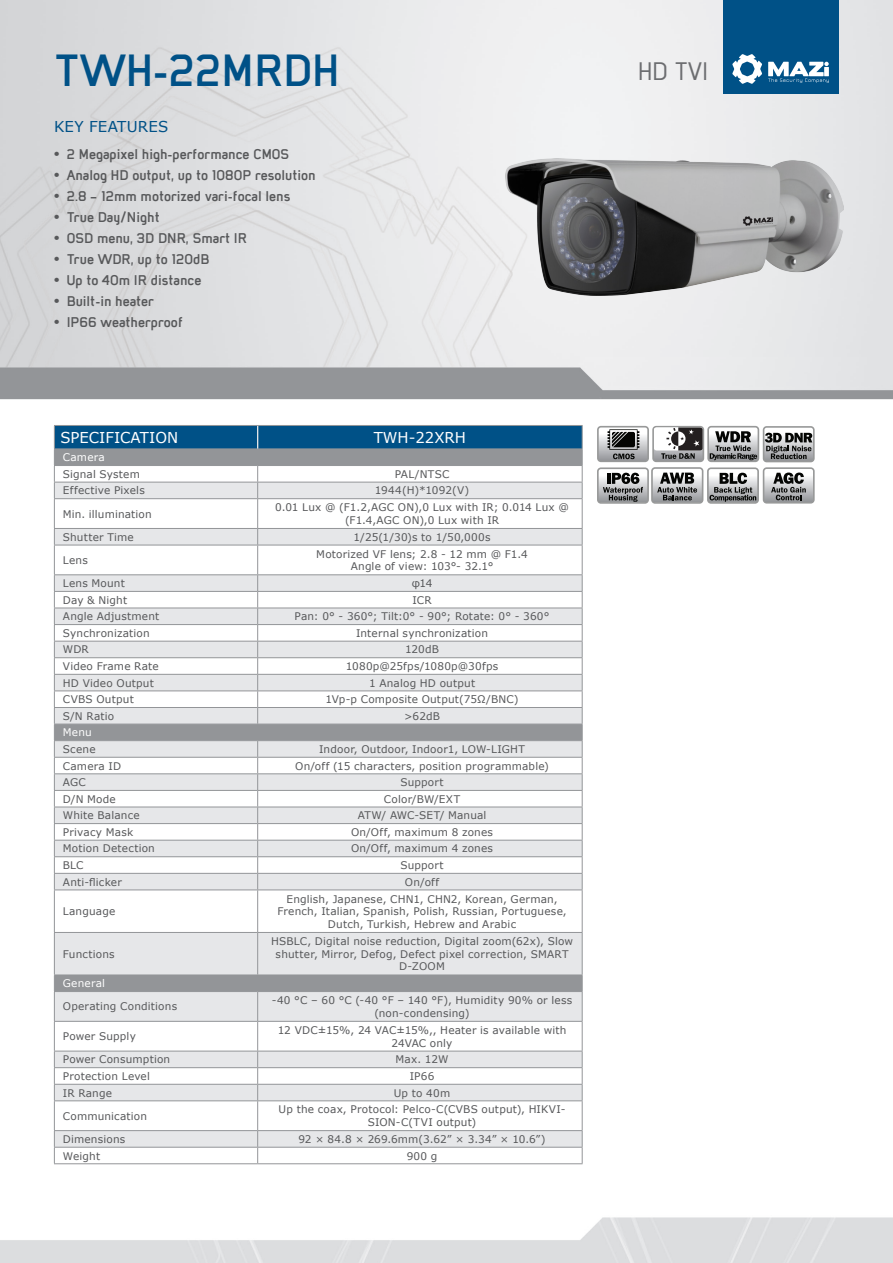
<style>
.page{position:relative;width:893px;height:1263px;background:#fff}
.page>*{position:absolute;margin:0;border:0;box-sizing:border-box;transform-origin:0 0}
.t1{font:700 48px "Mister Giacco";color:#005187}
.t2{font:500 27px "Mister Giacco";color:#6c6d70}
.t3{font:700 15px "Mister Giacco";color:#57585a}
.t4{font:15px "Verdana";color:#fff}
.t5{font:15px "Verdana";letter-spacing:.01em;color:#005187}
.t6{font:10.5px/12.6px "Verdana";letter-spacing:.015em;color:#57585a;text-align:center}
.t7{font:10.5px "Verdana";letter-spacing:.02em;color:#fff}
.s1{font-family:"Arial"}
</style>
<div class="page">
<img style="left:0;top:0;width:893px;height:1263px">
<img style="left:506px;top:159px;width:338px;height:136px">
<svg style="left:55px;top:890px;width:527px;height:257px;fill:#e6e7e9"></svg>
<hr style="left:54px;top:889px;width:204px;height:1px;background:#939598">
<hr style="left:54px;top:890px;width:1px;height:42px;background:#939598">
<hr style="left:54px;top:932px;width:204px;height:1px;background:#939598">
<hr style="left:54px;top:933px;width:1px;height:41px;background:#939598">
<hr style="left:54px;top:974px;width:204px;height:1px;background:#939598">
<hr style="left:54px;top:991px;width:204px;height:1px;background:#939598">
<hr style="left:54px;top:1021px;width:204px;height:1px;background:#939598">
<hr style="left:54px;top:1051px;width:204px;height:1px;background:#939598">
<hr style="left:54px;top:1067px;width:204px;height:1px;background:#939598">
<hr style="left:54px;top:1084px;width:204px;height:1px;background:#939598">
<hr style="left:54px;top:1100px;width:204px;height:1px;background:#939598">
<hr style="left:54px;top:1130px;width:204px;height:1px;background:#939598">
<hr style="left:54px;top:1147px;width:204px;height:1px;background:#939598">
<svg style="left:54px;top:975px;width:1px;height:188px"></svg>
<hr style="left:54px;top:1163px;width:204px;height:1px;background:#939598">
<hr style="left:258px;top:889px;width:325px;height:1px;background:#939598">
<hr style="left:257px;top:890px;width:1px;height:42px;background:#939598">
<hr style="left:582px;top:890px;width:1px;height:42px;background:#939598">
<hr style="left:258px;top:932px;width:325px;height:1px;background:#939598">
<hr style="left:257px;top:933px;width:1px;height:41px;background:#939598">
<hr style="left:582px;top:933px;width:1px;height:41px;background:#939598">
<hr style="left:258px;top:974px;width:325px;height:1px;background:#939598">
<hr style="left:258px;top:991px;width:325px;height:1px;background:#939598">
<hr style="left:258px;top:1021px;width:325px;height:1px;background:#939598">
<hr style="left:258px;top:1051px;width:325px;height:1px;background:#939598">
<hr style="left:258px;top:1067px;width:325px;height:1px;background:#939598">
<hr style="left:258px;top:1084px;width:325px;height:1px;background:#939598">
<hr style="left:258px;top:1100px;width:325px;height:1px;background:#939598">
<hr style="left:258px;top:1130px;width:325px;height:1px;background:#939598">
<hr style="left:258px;top:1147px;width:325px;height:1px;background:#939598">
<svg style="left:257px;top:975px;width:1px;height:188px"></svg>
<svg style="left:582px;top:975px;width:1px;height:188px"></svg>
<hr style="left:258px;top:1163px;width:325px;height:1px;background:#939598">
<svg style="left:54px;top:425px;width:529px;height:464px"></svg>
<div style="left:651px;top:467px;width:52px;height:37px;border:2px solid #989999;border-radius:3px"></div>
<div style="left:597px;top:426px;width:52px;height:36px;border:2px solid #989999;border-radius:3px"></div>
<div style="left:652px;top:426px;width:52px;height:36px;border:2px solid #989999;border-radius:3px"></div>
<div style="left:707px;top:426px;width:52px;height:36px;border:2px solid #989999;border-radius:3px"></div>
<svg style="left:598px;top:427px;width:160px;height:34px"></svg>
<div style="left:763px;top:426px;width:52px;height:36px;border:2px solid #989999;border-radius:3px"></div>
<svg style="left:764px;top:427px;width:50px;height:34px;background:#8d8e8f"></svg>
<div style="left:597px;top:467px;width:52px;height:37px;border:2px solid #989999;border-radius:3px"></div>
<div style="left:763px;top:467px;width:52px;height:37px;border:2px solid #989999;border-radius:3px"></div>
<svg style="left:764px;top:468px;width:50px;height:34px"></svg>
<div style="left:707px;top:467px;width:52px;height:37px;border:2px solid #989999;border-radius:3px"></div>
<svg style="left:598px;top:468px;width:160px;height:34px"></svg>
<div style="left:723px;top:0;width:116px;height:94px;background:#005187"></div>
<svg style="left:732px;top:54px;width:30px;height:30px"></svg>
<svg style="left:768px;top:62px;width:61px;height:21px"></svg>
<p class="t1" style="left:54px;top:42px;width:287px">TWH-22MRDH</p>
<p class="t2" style="left:638px;top:55px;width:72px">HD TVI</p>
<p class="t5" style="left:54px;top:116px;width:116px">KEY FEATURES</p>
<p class="t3" style="left:54px;top:145px;width:237px"><span class="s1">•</span> 2 Megapixel high-performance CMOS</p>
<p class="t3" style="left:54px;top:166px;width:263px"><span class="s1">•</span> Analog HD output, up to 1080P resolution</p>
<p class="t3" style="left:54px;top:187px;width:238px"><span class="s1">•</span> 2.8 – 12mm motorized vari-focal lens</p>
<p class="t3" style="left:54px;top:208px;width:107px"><span class="s1">•</span> True Day/Night</p>
<p class="t3" style="left:54px;top:229px;width:195px"><span class="s1">•</span> OSD menu, 3D DNR, Smart IR</p>
<p class="t3" style="left:54px;top:250px;width:157px"><span class="s1">•</span> True WDR, up to 120dB</p>
<p class="t3" style="left:54px;top:271px;width:149px"><span class="s1">•</span> Up to 40m IR distance</p>
<p class="t3" style="left:54px;top:292px;width:101px"><span class="s1">•</span> Built-in heater</p>
<p class="t3" style="left:54px;top:313px;width:130px"><span class="s1">•</span> IP66 weatherproof</p>
<p class="t4" style="left:60px;top:427px;width:119px">SPECIFICATION</p>
<p class="t4" style="left:374px;top:427px;width:94px">TWH-22XRH</p>
<p class="t7" style="left:63px;top:450px;width:44px">Camera</p>
<p class="t6" style="left:63px;top:468px;width:79px">Signal System</p>
<p class="t6" style="left:395px;top:468px;width:56px">PAL/NTSC</p>
<p class="t6" style="left:63px;top:484px;width:83px">Effective Pixels</p>
<p class="t6" style="left:375px;top:484px;width:96px">1944(H)*1092(V)</p>
<p class="t6" style="left:63px;top:507px;width:90px">Min. illumination</p>
<p class="t6" style="left:275px;top:501px;width:295px">0.01 Lux @ (F1.2,AGC ON),0 Lux with IR; 0.014 Lux @ (F1.4,AGC ON),0 Lux with IR</p>
<p class="t6" style="left:63px;top:530px;width:72px">Shutter Time</p>
<p class="t6" style="left:353px;top:530px;width:139px">1/25(1/30)s to 1/50,000s</p>
<p class="t6" style="left:63px;top:554px;width:26px">Lens</p>
<p class="t6" style="left:316px;top:547px;width:213px">Motorized VF lens; 2.8 - 12 mm @ F1.4</p>
<p class="t6" style="left:351px;top:560px;width:144px">Angle of view: 103°- 32.1°</p>
<p class="t6" style="left:63px;top:577px;width:63px">Lens Mount</p>
<p class="t6" style="left:412px;top:577px;width:22px">φ14</p>
<p class="t6" style="left:63px;top:593px;width:66px">Day &amp; Night</p>
<p class="t6" style="left:412px;top:593px;width:21px">ICR</p>
<p class="t6" style="left:63px;top:610px;width:98px">Angle Adjustment</p>
<p class="t6" style="left:295px;top:610px;width:256px">Pan: 0° - 360°; Tilt:0° - 90°; Rotate: 0° - 360°</p>
<p class="t6" style="left:63px;top:627px;width:88px">Synchronization</p>
<p class="t6" style="left:356px;top:627px;width:133px">Internal synchronization</p>
<p class="t6" style="left:63px;top:643px;width:28px">WDR</p>
<p class="t6" style="left:405px;top:643px;width:36px">120dB</p>
<p class="t6" style="left:63px;top:660px;width:97px">Video Frame Rate</p>
<p class="t6" style="left:346px;top:660px;width:154px">1080p@25fps/1080p@30fps</p>
<p class="t6" style="left:63px;top:676px;width:92px">HD Video Output</p>
<p class="t6" style="left:369px;top:676px;width:108px">1 Analog HD output</p>
<p class="t6" style="left:63px;top:693px;width:72px">CVBS Output</p>
<p class="t6" style="left:326px;top:693px;width:195px">1Vp-p Composite Output(75Ω/BNC)</p>
<p class="t6" style="left:63px;top:709px;width:53px">S/N Ratio</p>
<p class="t6" style="left:404px;top:709px;width:37px">&gt;62dB</p>
<p class="t7" style="left:63px;top:725px;width:30px">Menu</p>
<p class="t6" style="left:63px;top:743px;width:34px">Scene</p>
<p class="t6" style="left:319px;top:743px;width:207px">Indoor, Outdoor, Indoor1, LOW-LIGHT</p>
<p class="t6" style="left:63px;top:759px;width:60px">Camera ID</p>
<p class="t6" style="left:295px;top:759px;width:255px">On/off (15 characters, position programmable)</p>
<p class="t6" style="left:63px;top:776px;width:24px">AGC</p>
<p class="t6" style="left:400px;top:776px;width:45px">Support</p>
<p class="t6" style="left:63px;top:792px;width:54px">D/N Mode</p>
<p class="t6" style="left:384px;top:792px;width:78px">Color/BW/EXT</p>
<p class="t6" style="left:63px;top:809px;width:78px">White Balance</p>
<p class="t6" style="left:358px;top:809px;width:130px">ATW/ AWC-SET/ Manual</p>
<p class="t6" style="left:63px;top:826px;width:72px">Privacy Mask</p>
<p class="t6" style="left:351px;top:826px;width:144px">On/Off, maximum 8 zones</p>
<p class="t6" style="left:63px;top:842px;width:94px">Motion Detection</p>
<p class="t6" style="left:351px;top:842px;width:144px">On/Off, maximum 4 zones</p>
<p class="t6" style="left:63px;top:859px;width:22px">BLC</p>
<p class="t6" style="left:400px;top:859px;width:45px">Support</p>
<p class="t6" style="left:63px;top:875px;width:60px">Anti-flicker</p>
<p class="t6" style="left:405px;top:875px;width:36px">On/off</p>
<p class="t6" style="left:63px;top:905px;width:54px">Language</p>
<p class="t6" style="left:277px;top:892px;width:291px">English, Japanese, CHN1, CHN2, Korean, German,<br>French, Italian, Spanish, Polish, Russian, Portuguese,<br>Dutch, Turkish, Hebrew and Arabic</p>
<p class="t6" style="left:63px;top:947px;width:53px">Functions</p>
<p class="t6" style="left:271px;top:935px;width:304px">HSBLC, Digital noise reduction, Digital zoom(62x), Slow shutter, Mirror, Defog, Defect pixel correction, SMART<br>D-ZOOM</p>
<p class="t7" style="left:63px;top:976px;width:44px">General</p>
<p class="t6" style="left:63px;top:1000px;width:116px">Operating Conditions</p>
<p class="t6" style="left:272px;top:994px;width:302px">-40 °C – 60 °C (-40 °F – 140 °F), Humidity 90% or less (non-condensing)</p>
<p class="t6" style="left:63px;top:1030px;width:75px">Power Supply</p>
<p class="t6" style="left:278px;top:1024px;width:290px">12 VDC±15%, 24 VAC±15%,, Heater is available with<br>24VAC only</p>
<p class="t6" style="left:63px;top:1053px;width:109px">Power Consumption</p>
<p class="t6" style="left:396px;top:1053px;width:54px">Max. 12W</p>
<p class="t6" style="left:63px;top:1070px;width:89px">Protection Level</p>
<p class="t6" style="left:410px;top:1070px;width:26px">IP66</p>
<p class="t6" style="left:63px;top:1086px;width:51px">IR Range</p>
<p class="t6" style="left:394px;top:1086px;width:58px">Up to 40m</p>
<p class="t6" style="left:63px;top:1109px;width:86px">Communication</p>
<p class="t6" style="left:279px;top:1103px;width:288px">Up the coax, Protocol: Pelco-C(CVBS output), HIKVI-<br>SION-C(TVI output)</p>
<p class="t6" style="left:63px;top:1133px;width:64px">Dimensions</p>
<p class="t6" style="left:298px;top:1133px;width:249px">92 × 84.8 × 269.6mm(3.62” × 3.34” × 10.6”)</p>
<p class="t6" style="left:63px;top:1149px;width:39px">Weight</p>
<p class="t6" style="left:407px;top:1149px;width:32px">900 g</p>
</div>
